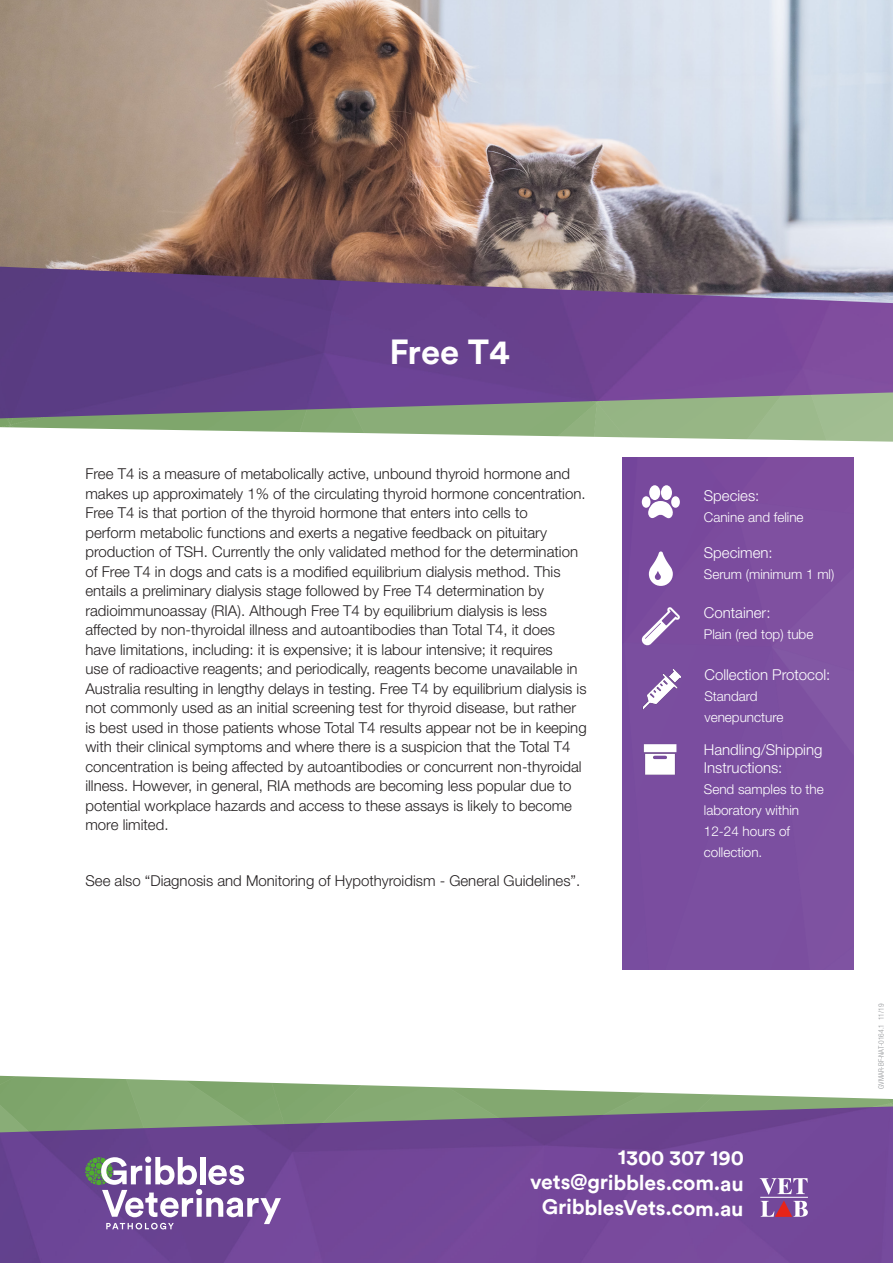
<style>
.page{position:relative;width:893px;height:1263px;background:#fff}
.page>*{position:absolute;margin:0;border:0;box-sizing:border-box;transform-origin:0 0}
.t1{font:700 34.5px "Circular Std";color:#fff}
.t2{font:700 21px "Circular Std";color:#fff}
.Body{font:300 15px/19.5px "Helvetica Neue LT Std";color:#231f20}
.t3{font:300 15px/18px "Helvetica Neue LT Std";color:#fff}
.t4{font:300 13.5px/21px "Helvetica Neue LT Std";color:#fff}
.t5{font:300 condensed 7.5px "Helvetica Neue LT Std";color:#939598}
</style>
<div class="page">
<div style="left:623px;top:458px;width:231px;height:511px;background:#7b4e9f"></div>
<img style="left:0;top:0;width:893px;height:267px">
<img style="left:0;top:418px;width:893px;height:24px">
<img style="left:0;top:267px;width:893px;height:151px">
<div style="left:649px;top:485px;width:11px;height:15px;background:#fff;border-radius:50%"></div>
<svg style="left:648px;top:501px;width:26px;height:17px"></svg>
<div style="left:661px;top:485px;width:11px;height:15px;background:#fff;border-radius:50%"></div>
<div style="left:671px;top:496px;width:9px;height:12px;background:#fff;border-radius:50%"></div>
<div style="left:642px;top:496px;width:8px;height:12px;background:#fff;border-radius:50%"></div>
<svg style="left:641px;top:607px;width:39px;height:39px"></svg>
<svg style="left:649px;top:551px;width:24px;height:35px"></svg>
<img style="left:642px;top:670px;width:38px;height:40px">
<img style="left:0;top:1076px;width:893px;height:30px">
<img style="left:0;top:1106px;width:893px;height:157px">
<svg style="left:760px;top:1178px;width:48px;height:16px"></svg>
<svg style="left:761px;top:1200px;width:47px;height:17px"></svg>
<hr style="left:760px;top:1197px;width:48px;height:1px;background:#fff">
<svg style="left:85px;top:1156px;width:196px;height:73px"></svg>
<img style="left:643px;top:743px;width:33px;height:33px">
<p class="t1" style="left:389px;top:329px;width:122px">Free T4</p>
<p class="Body" style="left:85px;top:464px;width:503px">Free T4 is a measure of metabolically active, unbound thyroid hormone and makes up approximately 1% of the circulating thyroid hormone concentration.<br>Free T4 is that portion of the thyroid hormone that enters into cells to<br>perform metabolic functions and exerts a negative feedback on pituitary production of TSH. Currently the only validated method for the determination of Free T4 in dogs and cats is a modified equilibrium dialysis method. This entails a preliminary dialysis stage followed by Free T4 determination by radioimmunoassay (RIA). Although Free T4 by equilibrium dialysis is less affected by non-thyroidal illness and autoantibodies than Total T4, it does have limitations, including: it is expensive; it is labour intensive; it requires<br>use of radioactive reagents; and periodically, reagents become unavailable in Australia resulting in lengthy delays in testing. Free T4 by equilibrium dialysis is not commonly used as an initial screening test for thyroid disease, but rather is best used in those patients whose Total T4 results appear not be in keeping with their clinical symptoms and where there is a suspicion that the Total T4 concentration is being affected by autoantibodies or concurrent non-thyroidal illness. However, in general, RIA methods are becoming less popular due to potential workplace hazards and access to these assays is likely to become more limited.</p>
<p class="Body" style="left:85px;top:871px;width:496px">See also “Diagnosis and Monitoring of Hypothyroidism - General Guidelines”.</p>
<p class="t3" style="left:704px;top:486px;width:57px">Species:</p>
<p class="t4" style="left:704px;top:506px;width:101px">Canine and feline</p>
<p class="t3" style="left:704px;top:544px;width:70px">Specimen:</p>
<p class="t4" style="left:704px;top:564px;width:132px">Serum (minimum 1 ml)</p>
<p class="t3" style="left:704px;top:604px;width:68px">Container:</p>
<p class="t4" style="left:704px;top:624px;width:111px">Plain (red top) tube</p>
<p class="t3" style="left:704px;top:665px;width:127px">Collection Protocol:</p>
<p class="t4" style="left:704px;top:685px;width:81px">Standard venepuncture</p>
<p class="t3" style="left:704px;top:740px;width:120px">Handling/Shipping<br>Instructions:</p>
<p class="t4" style="left:704px;top:778px;width:122px">Send samples to the laboratory within</p>
<p class="t4" style="left:704px;top:820px;width:88px">12-24 hours of collection.</p>
<p class="t2" style="left:618px;top:1143px;width:128px;rotate:1deg">1300 307 190</p>
<p class="t2" style="left:531px;top:1167px;width:215px;rotate:1deg">vets@gribbles.com.au</p>
<p class="t2" style="left:542px;top:1192px;width:203px;rotate:1deg">GribblesVets.com.au</p>
<p class="t5" style="left:877px;top:1089px;width:86px;rotate:-90deg">GVMAR-BF-NAT-0164.1 11/19</p>
</div>
